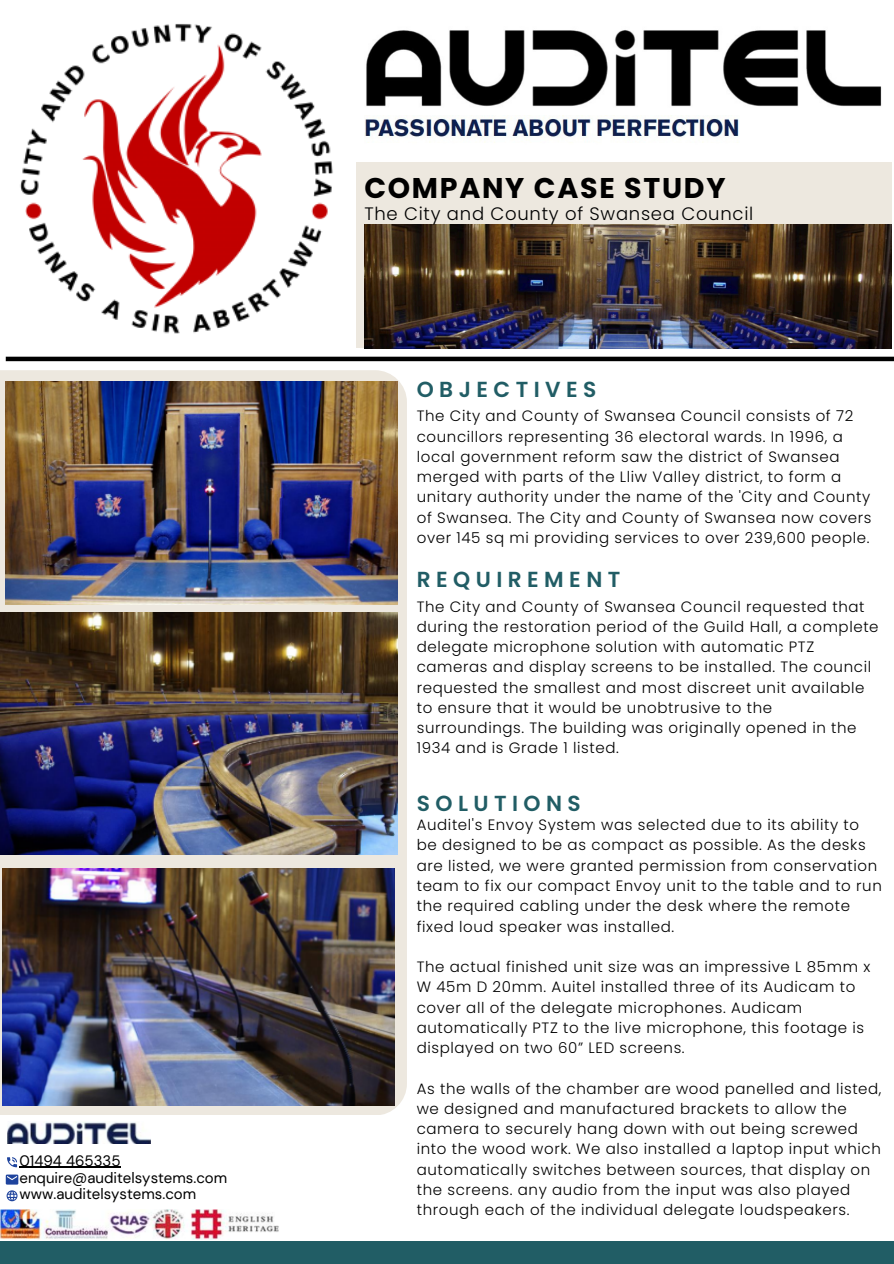
<style>
.page{position:relative;width:894px;height:1264px;background:#fff}
.page>*{position:absolute;margin:0;border:0;box-sizing:border-box;transform-origin:0 0}
.t1{font:700 28.5px "Poppins";letter-spacing:.06em;color:#000}
.t2{font:600 21.75px "Poppins";letter-spacing:.25em;color:#215d65}
.t3{font:300 18px "Poppins";letter-spacing:.04em;color:#000}
.t4{font:300 15px/20.2px "Poppins";letter-spacing:.04em;color:#000}
.t5{font:15px "DM Sans";color:#000}
</style>
<div class="page">
<div style="left:356px;top:162px;width:534px;height:185px;background:#ede8df"></div>
<img style="left:20px;top:23px;width:313px;height:311px">
<svg style="left:0;top:370px;width:407px;height:744px;background:#ddd8d1"></svg>
<div style="left:0;top:1241px;width:893px;height:22px;background:#215d65"></div>
<img style="left:366px;top:30px;width:516px;height:77px">
<img style="left:364px;top:116px;width:375px;height:27px">
<img style="left:7px;top:1122px;width:143px;height:21px">
<img style="left:0;top:1209px;width:279px;height:30px">
<svg style="left:7px;top:1157px;width:10px;height:10px"></svg>
<svg style="left:6px;top:1174px;width:12px;height:10px"></svg>
<svg style="left:7px;top:1190px;width:10px;height:11px"></svg>
<hr style="left:6px;top:357px;width:887px;height:4px;background:#000">
<img style="left:6px;top:382px;width:391px;height:222px">
<img style="left:0;top:612px;width:397px;height:242px">
<img style="left:3px;top:868px;width:392px;height:237px">
<img style="left:364px;top:225px;width:527px;height:123px">
<hr style="left:19px;top:1166px;width:101px;height:1px;background:#000">
<p class="t5" style="left:19px;top:1150px;width:103px">01494 465335</p>
<p class="t5" style="left:19px;top:1168px;width:209px">enquire@auditelsystems.com</p>
<p class="t5" style="left:19px;top:1184px;width:178px">www.auditelsystems.com</p>
<p class="t1" style="left:364px;top:168px;width:362px">COMPANY CASE STUDY</p>
<p class="t3" style="left:364px;top:201px;width:390px">The City and County of Swansea Council</p>
<p class="t2" style="left:416px;top:374px;width:181px">OBJECTIVES</p>
<p class="t4" style="left:416px;top:406px;width:456px">The City and County of Swansea Council consists of 72 councillors representing 36 electoral wards. In 1996, a local government reform saw the district of Swansea merged with parts of the Lliw Valley district, to form a unitary authority under the name of the 'City and County of Swansea. The City and County of Swansea now covers over 145 sq mi providing services to over 239,600 people.</p>
<h3 class="t2" style="left:416px;top:564px;width:205px">REQUIREMENT</h3>
<p class="t4" style="left:416px;top:596px;width:463px">The City and County of Swansea Council requested that during the restoration period of the Guild Hall, a complete delegate microphone solution with automatic PTZ cameras and display screens to be installed. The council requested the smallest and most discreet unit available to ensure that it would be unobtrusive to the surroundings. The building was originally opened in the 1934 and is Grade 1 listed.</p>
<h2 class="t2" style="left:416px;top:788px;width:165px">SOLUTIONS</h2>
<p class="t4" style="left:416px;top:814px;width:466px">Auditel's Envoy System was selected due to its ability to be designed to be as compact as possible. As the desks are listed, we were granted permission from conservation team to fix our compact Envoy unit to the table and to run the required cabling under the desk where the remote fixed loud speaker was installed.</p>
<h2 class="t4" style="left:416px;top:956px;width:455px">The actual finished unit size was an impressive L 85mm x W 45m D 20mm. Auitel installed three of its Audicam to cover all of the delegate microphones. Audicam automatically PTZ to the live microphone, this footage is displayed on two 60” LED screens.</h2>
<p class="t4" style="left:416px;top:1078px;width:466px">As the walls of the chamber are wood panelled and listed, we designed and manufactured brackets to allow the camera to securely hang down with out being screwed into the wood work. We also installed a laptop input which automatically switches between sources, that display on the screens. any audio from the input was also played through each of the individual delegate loudspeakers.</p>
</div>
